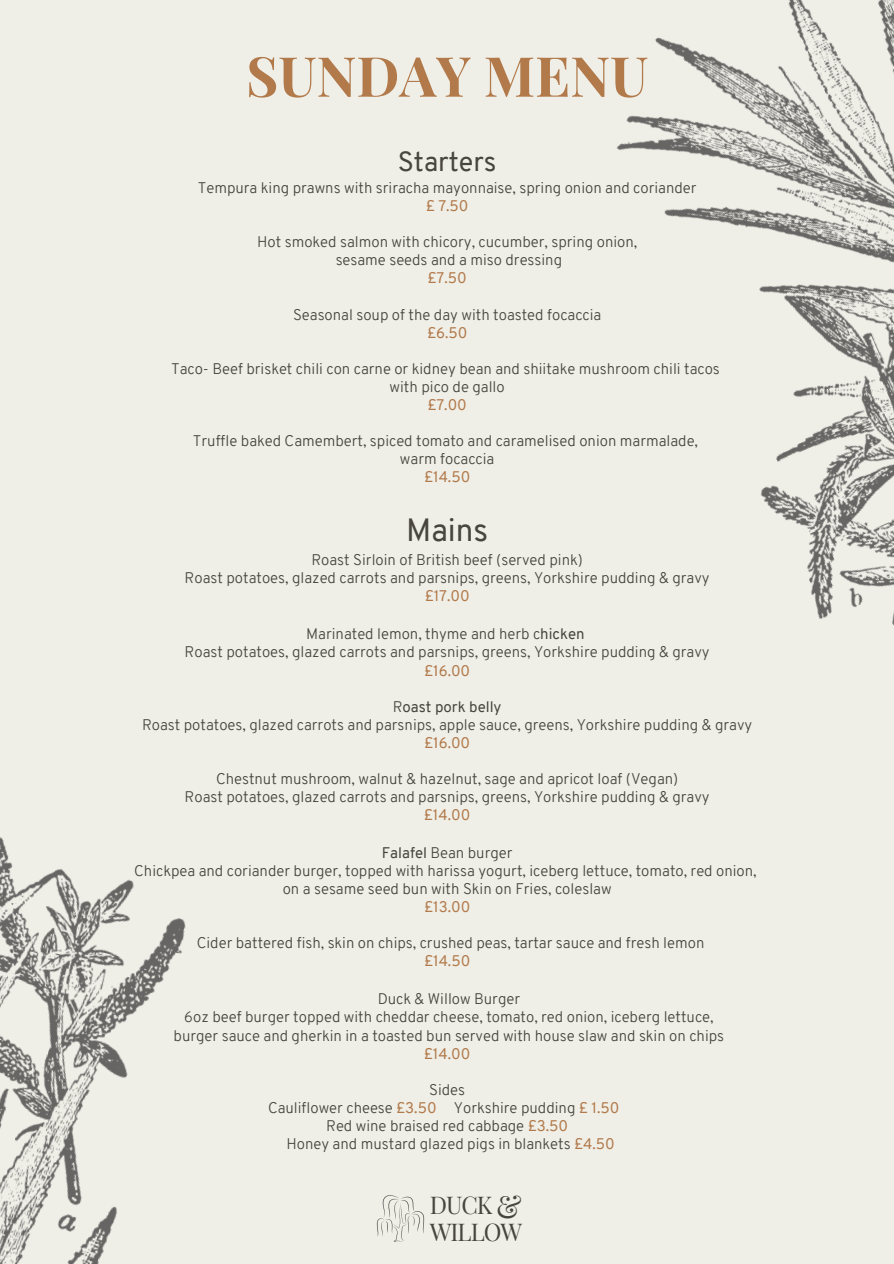
<style>
.page{position:relative;width:894px;height:1264px;background:#fff}
.page>*{position:absolute;margin:0;border:0;box-sizing:border-box;transform-origin:0 0}
.t1{font:700 55.35px "Playfair Display";color:#b27a4b}
.t2{font:31.35px "Overpass";color:#48443e}
.t3{font:30.6px "Playfair Display";color:#48443e}
.t4{font:27px "Overpass";color:#48443e}
.t5{font:24px/26.2px "Playfair Display";letter-spacing:-.04em;color:#48443e}
.t6{font:300 15px "Overpass";color:#48443e}
.t7{font:15px "Overpass";color:#b27a4b}
.t8{font:15px "Overpass";color:#48443e}
.s1{font-weight:400}
.s2{font-weight:300}
.s3{font-weight:400;color:#b27a4b}
</style>
<div class="page">
<div style="left:0;top:0;width:893px;height:1263px;background:#efefe8"></div>
<img style="left:616px;top:0;width:277px;height:624px">
<img style="left:376px;top:1195px;width:49px;height:47px">
<img style="left:0;top:837px;width:186px;height:426px">
<p class="t1" style="left:246px;top:37px;width:403px">SUNDAY MENU</p>
<p class="t4" style="left:397px;top:151px;width:100px">Starters</p>
<p class="t6" style="left:198px;top:182px;width:500px">Tempura king prawns with sriracha mayonnaise, spring onion and coriander</p>
<p class="t7" style="left:426px;top:200px;width:44px">£ 7.50</p>
<p class="t6" style="left:257px;top:236px;width:381px">Hot smoked salmon with chicory, cucumber, spring onion,</p>
<p class="t6" style="left:335px;top:254px;width:228px">sesame seeds and a miso dressing</p>
<p class="t7" style="left:427px;top:272px;width:41px">£7.50</p>
<p class="t6" style="left:293px;top:308px;width:310px">Seasonal soup of the day with toasted focaccia</p>
<p class="t7" style="left:427px;top:326px;width:42px">£6.50</p>
<p class="t6" style="left:171px;top:362px;width:550px">Taco- Beef brisket chili con carne or kidney bean and shiitake mushroom chili tacos</p>
<p class="t6" style="left:389px;top:380px;width:117px">with pico de gallo</p>
<p class="t7" style="left:427px;top:398px;width:41px">£7.00</p>
<p class="t6" style="left:193px;top:434px;width:506px">Truffle baked Camembert, spiced tomato and caramelised onion marmalade,</p>
<p class="t6" style="left:400px;top:452px;width:96px">warm focaccia</p>
<p class="t7" style="left:424px;top:470px;width:48px">£14.50</p>
<p class="t2" style="left:406px;top:518px;width:84px">Mains</p>
<p class="t6" style="left:311px;top:554px;width:273px">Roast Sirloin of British beef (served pink)</p>
<p class="t6" style="left:184px;top:572px;width:526px">Roast potatoes, glazed carrots and parsnips, greens, Yorkshire pudding &amp; gravy</p>
<p class="t7" style="left:424px;top:590px;width:46px">£17.00</p>
<p class="t6" style="left:306px;top:628px;width:280px">Marinated lemon, thyme and herb c<span class="s1">hicken</span></p>
<p class="t6" style="left:184px;top:646px;width:526px">Roast potatoes, glazed carrots and parsnips, greens, Yorkshire pudding &amp; gravy</p>
<p class="t7" style="left:424px;top:664px;width:48px">£16.00</p>
<p class="t8" style="left:392px;top:700px;width:110px"><span class="s2">R</span>oast pork belly</p>
<p class="t6" style="left:142px;top:718px;width:611px">Roast potatoes, glazed carrots and parsnips, apple sauce, greens, Yorkshire pudding &amp; gravy</p>
<p class="t7" style="left:424px;top:736px;width:48px">£16.00</p>
<p class="t6" style="left:216px;top:772px;width:463px">Chestnut mushroom, walnut &amp; hazelnut, sage and apricot loaf (Vegan)</p>
<p class="t6" style="left:184px;top:790px;width:526px">Roast potatoes, glazed carrots and parsnips, greens, Yorkshire pudding &amp; gravy</p>
<p class="t7" style="left:424px;top:808px;width:48px">£14.00</p>
<p class="t6" style="left:382px;top:846px;width:132px"><span class="s1">Falafel</span> Bean burger</p>
<p class="t6" style="left:134px;top:864px;width:623px">Chickpea and coriander burger, topped with harissa yogurt, iceberg lettuce, tomato, red onion,</p>
<p class="t6" style="left:283px;top:882px;width:330px">on a sesame seed bun with Skin on Fries, coleslaw</p>
<p class="t7" style="left:424px;top:900px;width:48px">£13.00</p>
<p class="t6" style="left:197px;top:936px;width:509px">Cider battered fish, skin on chips, crushed peas, tartar sauce and fresh lemon</p>
<p class="t7" style="left:424px;top:954px;width:48px">£14.50</p>
<p class="t6" style="left:377px;top:993px;width:144px">Duck &amp; Willow Burger</p>
<p class="t6" style="left:184px;top:1011px;width:530px">6oz beef burger topped with cheddar cheese, tomato, red onion, iceberg lettuce,</p>
<p class="t6" style="left:173px;top:1029px;width:552px">burger sauce and gherkin in a toasted bun served with house slaw and skin on chips</p>
<p class="t7" style="left:424px;top:1047px;width:48px">£14.00</p>
<p class="t6" style="left:429px;top:1083px;width:38px">Sides</p>
<p class="t6" style="left:268px;top:1101px;width:352px">Cauliflower cheese <span class="s3">£3.50</span> Yorkshire pudding <span class="s3">£ 1.50</span></p>
<p class="t6" style="left:326px;top:1119px;width:243px">Red wine braised red cabbage <span class="s3">£3.50</span></p>
<p class="t6" style="left:286px;top:1137px;width:330px">Honey and mustard glazed pigs in blankets <span class="s3">£4.50</span></p>
<p class="t3" style="left:496px;top:1185px;width:27px">&amp;</p>
<p class="t5" style="left:429px;top:1191px;width:94px">DUCK<br>WILLOW</p>
</div>
